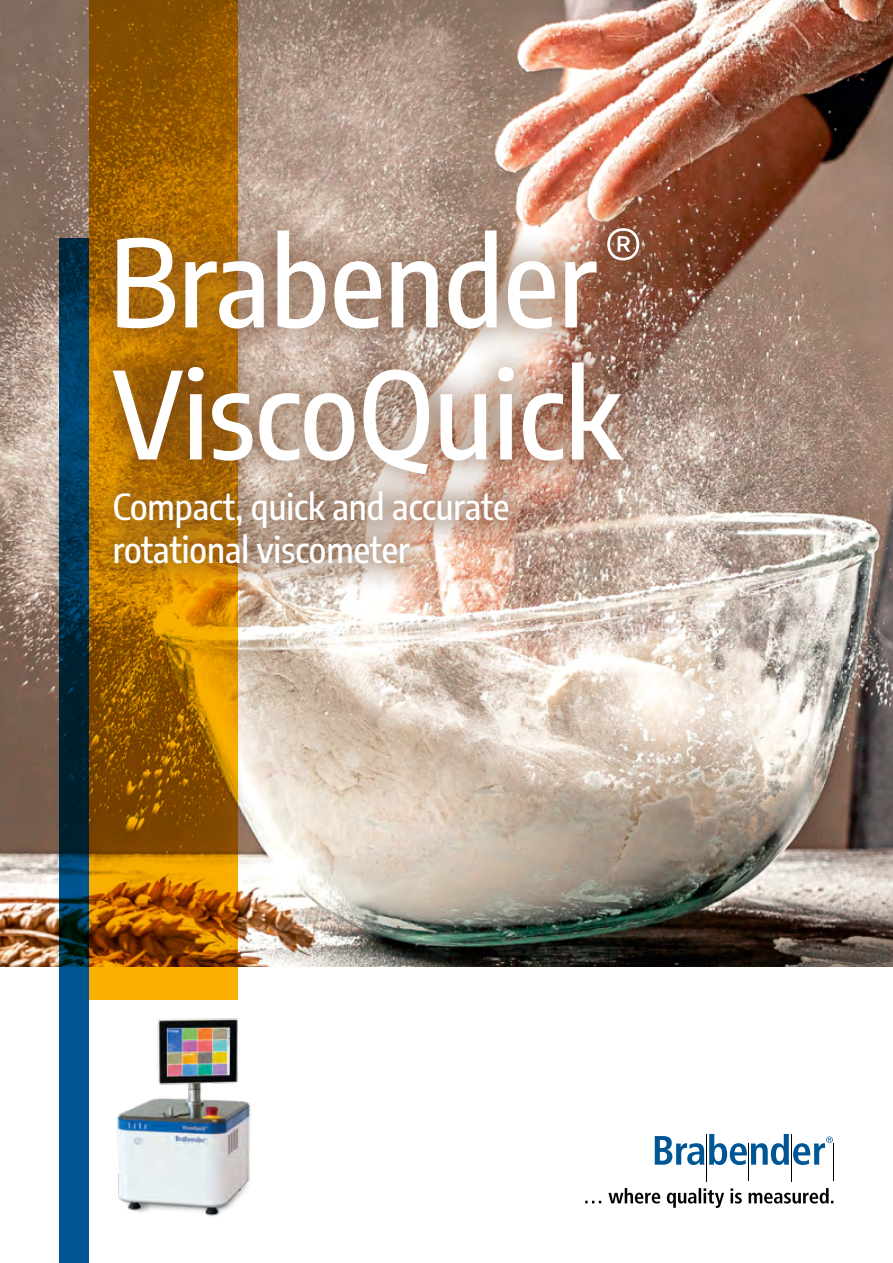
<style>
.page{position:relative;width:893px;height:1263px;background:#fff}
.page>*{position:absolute;margin:0;border:0;box-sizing:border-box;transform-origin:0 0}
.t1{font:500 120px "Encode Sans Condensed";color:#fff}
.t2{font:500 52.5px "Encode Sans Condensed";color:#fff}
.t3{font:500 36px/43.2px "Encode Sans Condensed";color:#fff}
</style>
<div class="page">
<img style="left:0;top:0;width:893px;height:967px">
<svg style="left:60px;top:238px;width:29px;height:1025px;background:#003c61"></svg>
<svg style="left:89px;top:0;width:149px;height:1000px;background:#a66500"></svg>
<svg style="left:655px;top:1134px;width:178px;height:31px"></svg>
<hr style="left:706px;top:1134px;width:1px;height:47px;background:#000">
<hr style="left:791px;top:1134px;width:1px;height:47px;background:#000">
<hr style="left:749px;top:1143px;width:1px;height:38px;background:#000">
<hr style="left:833px;top:1143px;width:1px;height:38px;background:#000">
<svg style="left:585px;top:1188px;width:248px;height:20px"></svg>
<img style="left:117px;top:1018px;width:134px;height:198px">
<div style="left:83px;top:197px;width:588px;height:397px;background:#6a4124;opacity:.5"></div>
<h1 class="t1" style="left:109px;top:197px;width:489px">Brabender</h1>
<h2 class="t2" style="left:604px;top:210px;width:39px">®</h2>
<h1 class="t1" style="left:113px;top:329px;width:510px">ViscoQuick</h1>
<p class="t3" style="left:113px;top:483px;width:398px">Compact, quick and accurate rotational viscometer</p>
</div>
